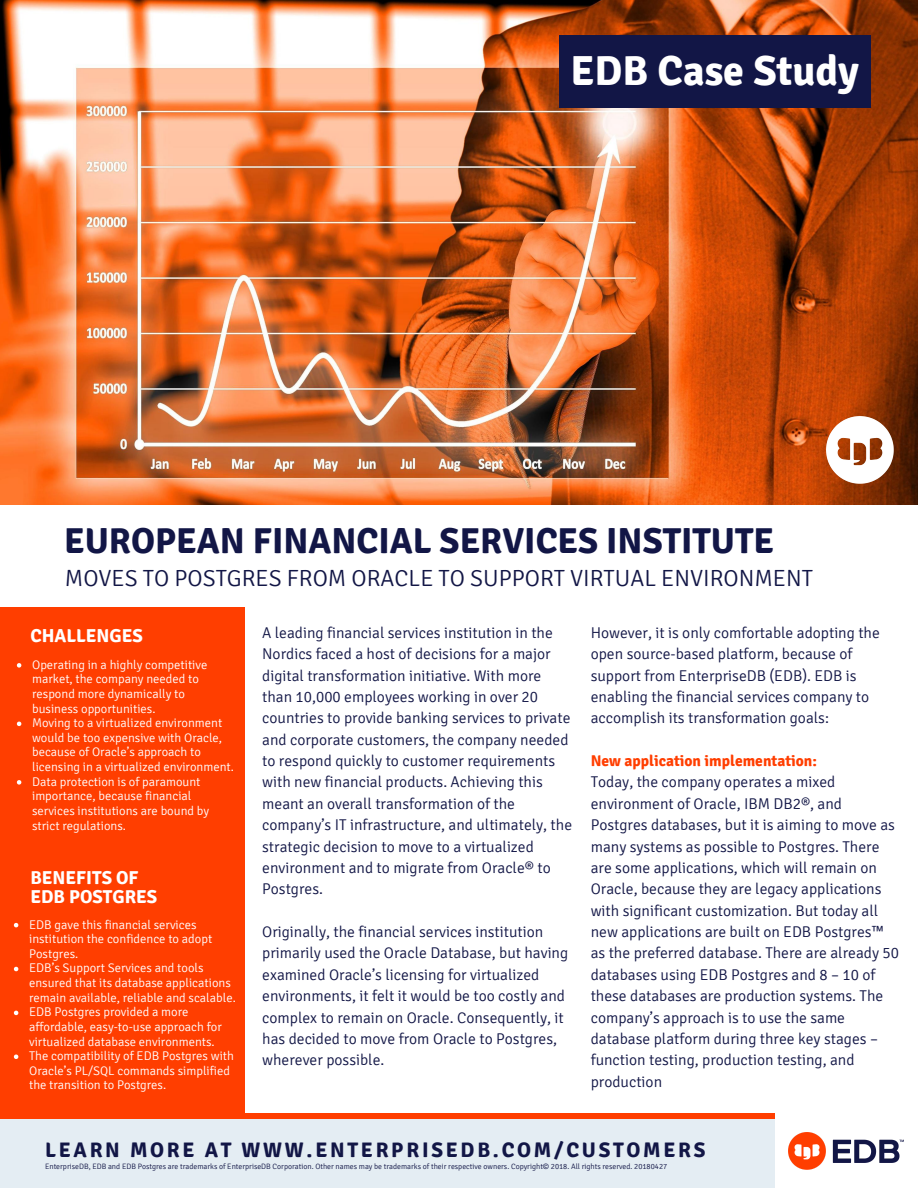
<style>
.page{position:relative;width:918px;height:1188px;background:#fff}
.page>*{position:absolute;margin:0;border:0;box-sizing:border-box;transform-origin:0 0}
.t1{font:700 42px "Signika";color:#fff}
.t2{font:700 36px "Signika";color:#121646}
.t3{font:300 23.4px "Signika";color:#121646}
.t4{font:700 21px "Signika";letter-spacing:.13em;color:#121646}
.t5{font:700 18.75px/19.2px "Signika";color:#fff}
.t6{font:300 15.6px/21.3px "Signika";color:#121646}
.t7{font:700 15.6px "Signika";color:#ff3e00}
.t8{font:300 12.6px/14.7px "Signika";color:#fff}
.t9{font:300 7.8px "Signika";color:#121646}
.s1{font-family:"Noto Sans";font-weight:400}
</style>
<div class="page">
<img style="left:0;top:0;width:918px;height:505px">
<div style="left:0;top:607px;width:245px;height:581px;background:#ff3e00"></div>
<div style="left:0;top:1114px;width:775px;height:74px;background:linear-gradient(to right,#ff3e00,#ff3e00)"></div>
<div style="left:0;top:1120px;width:775px;height:68px;background:#e4edf3"></div>
<img style="left:789px;top:1132px;width:115px;height:38px">
<div style="left:559px;top:36px;width:312px;height:72px;background:#121646"></div>
<img style="left:826px;top:416px;width:68px;height:68px">
<svg style="left:17px;top:663px;width:4px;height:5px"></svg>
<svg style="left:17px;top:722px;width:4px;height:4px"></svg>
<svg style="left:17px;top:780px;width:4px;height:5px"></svg>
<svg style="left:14px;top:923px;width:4px;height:4px"></svg>
<svg style="left:14px;top:967px;width:4px;height:4px"></svg>
<svg style="left:14px;top:1011px;width:4px;height:4px"></svg>
<svg style="left:14px;top:1055px;width:4px;height:4px"></svg>
<h1 class="t1" style="left:570px;top:46px;width:290px">EDB Case Study</h1>
<h2 class="t2" style="left:64px;top:519px;width:711px">EUROPEAN FINANCIAL SERVICES INSTITUTE</h2>
<h3 class="t3" style="left:65px;top:564px;width:750px">MOVES TO POSTGRES FROM ORACLE TO SUPPORT VIRTUAL ENVIRONMENT</h3>
<p class="t5" style="left:30px;top:626px;width:114px">CHALLENGES</p>
<p class="t8" style="left:32px;top:657px;width:203px">Operating in a highly competitive market, the company needed to respond more dynamically to business opportunities.<br>Moving to a virtualized environment would be too expensive with Oracle, because of Oracle’s approach to licensing in a virtualized environment.<br>Data protection is of paramount importance, because financial services institutions are bound by strict regulations.</p>
<p class="t5" style="left:30px;top:868px;width:128px">BENEFITS OF<br>EDB POSTGRES</p>
<p class="t8" style="left:29px;top:917px;width:208px">EDB gave this financial services institution the confidence to adopt Postgres.<br>EDB’s Support Services and tools ensured that its database applications remain available, reliable and scalable.<br>EDB Postgres provided a more affordable, easy-to-use approach for virtualized database environments.<br>The compatibility of EDB Postgres with Oracle’s PL/SQL commands simplified the transition to Postgres.</p>
<p class="t6" style="left:262px;top:622px;width:311px">A leading financial services institution in the Nordics faced a host of decisions for a major digital transformation initiative. With more than 10,000 employees working in over 20 countries to provide banking services to private and corporate customers, the company needed to respond quickly to customer requirements with new financial products. Achieving this meant an overall transformation of the company’s IT infrastructure, and ultimately, the strategic decision to move to a virtualized environment and to migrate from Oracle® to Postgres.</p>
<p class="t6" style="left:262px;top:921px;width:308px">Originally, the financial services institution primarily used the Oracle Database, but having examined Oracle’s licensing for virtualized environments, it felt it would be too costly and complex to remain on Oracle. Consequently, it has decided to move from Oracle to Postgres, wherever possible.</p>
<p class="t6" style="left:591px;top:622px;width:291px">However, it is only comfortable adopting the open source-based platform, because of support from EnterpriseDB (EDB). EDB is enabling the financial services company to accomplish its transformation goals:</p>
<p class="t7" style="left:591px;top:751px;width:228px">New application implementation:</p>
<p class="t6" style="left:591px;top:772px;width:310px">Today, the company operates a mixed environment of Oracle, IBM DB2®, and Postgres databases, but it is aiming to move as many systems as possible to Postgres. There are some applications, which will remain on Oracle, because they are legacy applications with significant customization. But today all new applications are built on EDB Postgres<span class="s1">™ </span>as the preferred database. There are already 50 databases using EDB Postgres and 8 – 10 of these databases are production systems. The company’s approach is to use the same database platform during three key stages – function testing, production testing, and production</p>
<h3 class="t4" style="left:45px;top:1137px;width:662px">LEARN MORE AT WWW.ENTERPRISEDB.COM/CUSTOMERS</h3>
<p class="t9" style="left:45px;top:1161px;width:624px">EnterpriseDB, EDB and EDB Postgres are trademarks of EnterpriseDB Corporation. Other names may be trademarks of their respective owners. Copyright© 2018. All rights reserved. 20180427</p>
</div>
